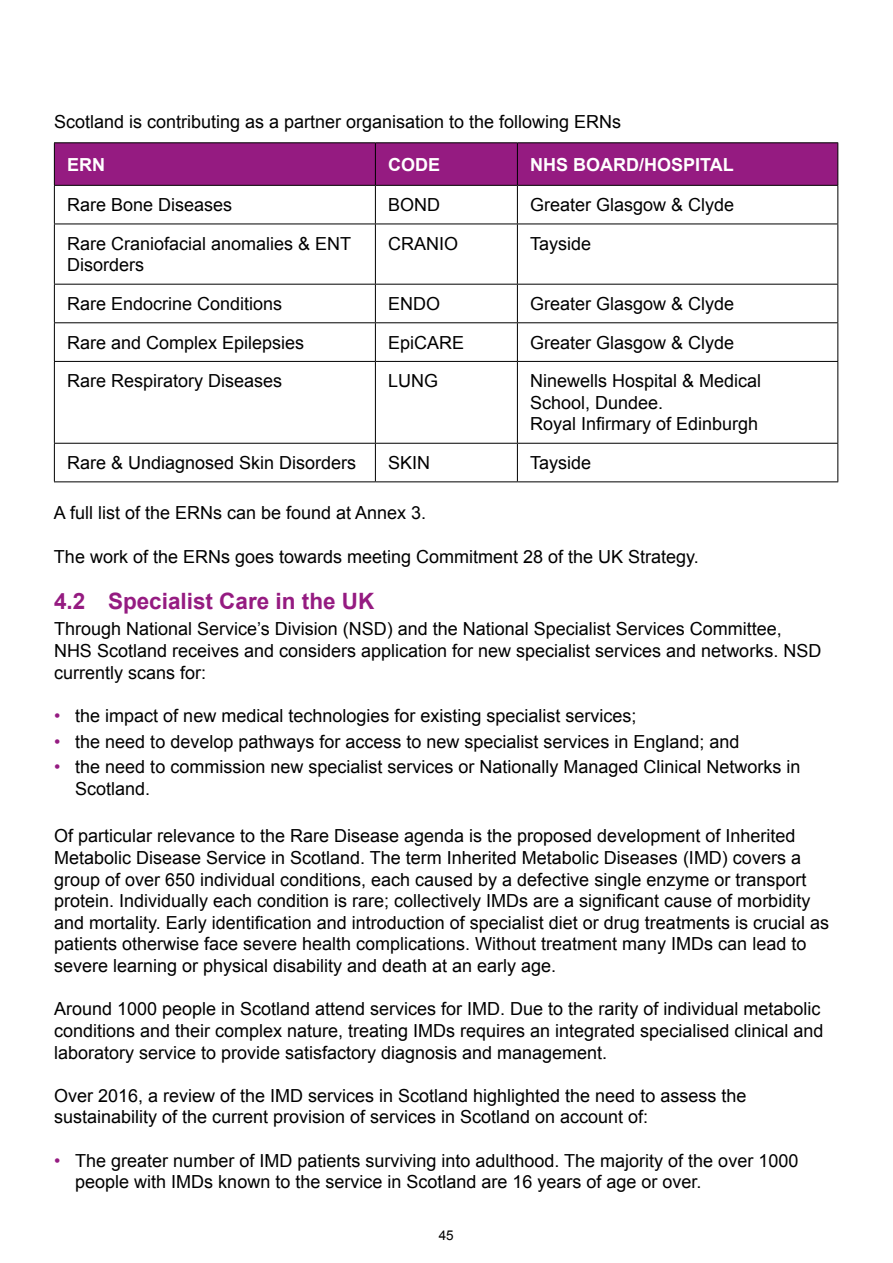
<style>
.page{position:relative;width:893px;height:1263px;background:#fff}
.page>*{position:absolute;margin:0;border:0;box-sizing:border-box;transform-origin:0 0}
.t1{font:700 22.5px "Arial";color:#951b81}
.t2{font:18px/21.6px "Arial";color:#000}
.t3{font:700 18px "Arial";color:#fff}
.t4{font:13.5px "Arial";color:#000}
.s1{color:#951b81}
</style>
<div class="page">
<div style="left:55px;top:143px;width:782px;height:42px;background:#951b81"></div>
<hr style="left:54px;top:142px;width:321px;height:1px;background:#000">
<hr style="left:54px;top:143px;width:1px;height:42px;background:#000">
<hr style="left:375px;top:142px;width:142px;height:1px;background:#000">
<hr style="left:375px;top:143px;width:1px;height:42px;background:#000">
<hr style="left:517px;top:142px;width:321px;height:1px;background:#000">
<hr style="left:517px;top:143px;width:1px;height:42px;background:#000">
<hr style="left:837px;top:143px;width:1px;height:42px;background:#000">
<hr style="left:54px;top:185px;width:321px;height:1px;background:#000">
<hr style="left:54px;top:186px;width:1px;height:38px;background:#000">
<hr style="left:375px;top:185px;width:142px;height:1px;background:#000">
<hr style="left:375px;top:186px;width:1px;height:38px;background:#000">
<hr style="left:517px;top:185px;width:321px;height:1px;background:#000">
<hr style="left:517px;top:186px;width:1px;height:38px;background:#000">
<hr style="left:837px;top:186px;width:1px;height:38px;background:#000">
<hr style="left:54px;top:224px;width:321px;height:1px;background:#000">
<hr style="left:54px;top:224px;width:1px;height:60px;background:#000">
<hr style="left:375px;top:224px;width:142px;height:1px;background:#000">
<hr style="left:375px;top:224px;width:1px;height:60px;background:#000">
<hr style="left:517px;top:224px;width:321px;height:1px;background:#000">
<hr style="left:517px;top:224px;width:1px;height:60px;background:#000">
<hr style="left:837px;top:224px;width:1px;height:60px;background:#000">
<hr style="left:54px;top:284px;width:321px;height:1px;background:#000">
<hr style="left:54px;top:285px;width:1px;height:37px;background:#000">
<hr style="left:375px;top:284px;width:142px;height:1px;background:#000">
<hr style="left:375px;top:285px;width:1px;height:37px;background:#000">
<hr style="left:517px;top:284px;width:321px;height:1px;background:#000">
<hr style="left:517px;top:285px;width:1px;height:37px;background:#000">
<hr style="left:837px;top:285px;width:1px;height:37px;background:#000">
<hr style="left:54px;top:322px;width:321px;height:1px;background:#000">
<hr style="left:54px;top:323px;width:1px;height:38px;background:#000">
<hr style="left:375px;top:322px;width:142px;height:1px;background:#000">
<hr style="left:375px;top:323px;width:1px;height:38px;background:#000">
<hr style="left:517px;top:322px;width:321px;height:1px;background:#000">
<hr style="left:517px;top:323px;width:1px;height:38px;background:#000">
<hr style="left:837px;top:323px;width:1px;height:38px;background:#000">
<hr style="left:54px;top:361px;width:321px;height:1px;background:#000">
<hr style="left:54px;top:362px;width:1px;height:81px;background:#000">
<hr style="left:375px;top:361px;width:142px;height:1px;background:#000">
<hr style="left:375px;top:362px;width:1px;height:81px;background:#000">
<hr style="left:517px;top:361px;width:321px;height:1px;background:#000">
<hr style="left:517px;top:362px;width:1px;height:81px;background:#000">
<hr style="left:837px;top:362px;width:1px;height:81px;background:#000">
<hr style="left:54px;top:443px;width:321px;height:1px;background:#000">
<hr style="left:54px;top:444px;width:1px;height:37px;background:#000">
<hr style="left:375px;top:443px;width:142px;height:1px;background:#000">
<hr style="left:375px;top:444px;width:1px;height:37px;background:#000">
<hr style="left:517px;top:443px;width:321px;height:1px;background:#000">
<hr style="left:517px;top:444px;width:1px;height:37px;background:#000">
<hr style="left:837px;top:444px;width:1px;height:37px;background:#000">
<hr style="left:54px;top:481px;width:321px;height:1px;background:#000">
<hr style="left:375px;top:481px;width:142px;height:1px;background:#000">
<hr style="left:517px;top:481px;width:321px;height:1px;background:#000">
<p class="t2" style="left:54px;top:111px;width:569px">Scotland is contributing as a partner organisation to the following ERNs</p>
<p class="t3" style="left:67px;top:152px;width:39px">ERN</p>
<p class="t3" style="left:388px;top:152px;width:54px">CODE</p>
<p class="t3" style="left:530px;top:152px;width:205px">NHS BOARD/HOSPITAL</p>
<p class="t2" style="left:67px;top:194px;width:167px">Rare Bone Diseases</p>
<p class="t2" style="left:388px;top:194px;width:54px">BOND</p>
<p class="t2" style="left:530px;top:194px;width:206px">Greater Glasgow &amp; Clyde</p>
<p class="t2" style="left:67px;top:233px;width:286px">Rare Craniofacial anomalies &amp; ENT<br>Disorders</p>
<p class="t2" style="left:388px;top:233px;width:72px">CRANIO</p>
<p class="t2" style="left:530px;top:233px;width:63px">Tayside</p>
<p class="t2" style="left:67px;top:293px;width:217px">Rare Endocrine Conditions</p>
<p class="t2" style="left:388px;top:293px;width:54px">ENDO</p>
<p class="t2" style="left:530px;top:293px;width:206px">Greater Glasgow &amp; Clyde</p>
<p class="t2" style="left:67px;top:332px;width:239px">Rare and Complex Epilepsies</p>
<p class="t2" style="left:388px;top:332px;width:78px">EpiCARE</p>
<p class="t2" style="left:530px;top:332px;width:206px">Greater Glasgow &amp; Clyde</p>
<p class="t2" style="left:67px;top:370px;width:217px">Rare Respiratory Diseases</p>
<p class="t2" style="left:388px;top:370px;width:52px">LUNG</p>
<p class="t2" style="left:530px;top:370px;width:233px">Ninewells Hospital &amp; Medical<br>School, Dundee.<br>Royal Infirmary of Edinburgh</p>
<p class="t2" style="left:67px;top:452px;width:291px">Rare &amp; Undiagnosed Skin Disorders</p>
<p class="t2" style="left:388px;top:452px;width:44px">SKIN</p>
<p class="t2" style="left:530px;top:452px;width:63px">Tayside</p>
<p class="t2" style="left:54px;top:502px;width:374px">A full list of the ERNs can be found at Annex 3.</p>
<p class="t2" style="left:54px;top:546px;width:646px">The work of the ERNs goes towards meeting Commitment 28 of the UK Strategy.</p>
<p class="t1" style="left:54px;top:586px;width:322px">4.2 Specialist Care in the UK</p>
<p class="t2" style="left:54px;top:618px;width:769px">Through National Service’s Division (NSD) and the National Specialist Services Committee,<br>NHS Scotland receives and considers application for new specialist services and networks. NSD currently scans for:</p>
<p class="t2" style="left:54px;top:705px;width:584px"><span class="s1">•</span> the impact of new medical technologies for existing specialist services;</p>
<p class="t2" style="left:54px;top:731px;width:687px"><span class="s1">•</span> the need to develop pathways for access to new specialist services in England; and</p>
<p class="t2" style="left:75px;top:756px;width:727px;text-indent:-21px"><span class="s1">•</span> the need to commission new specialist services or Nationally Managed Clinical Networks in<br>Scotland.</p>
<p class="t2" style="left:54px;top:825px;width:776px">Of particular relevance to the Rare Disease agenda is the proposed development of Inherited Metabolic Disease Service in Scotland. The term Inherited Metabolic Diseases (IMD) covers a group of over 650 individual conditions, each caused by a defective single enzyme or transport protein. Individually each condition is rare; collectively IMDs are a significant cause of morbidity and mortality. Early identification and introduction of specialist diet or drug treatments is crucial as patients otherwise face severe health complications. Without treatment many IMDs can lead to severe learning or physical disability and death at an early age.</p>
<p class="t2" style="left:54px;top:998px;width:771px">Around 1000 people in Scotland attend services for IMD. Due to the rarity of individual metabolic conditions and their complex nature, treating IMDs requires an integrated specialised clinical and laboratory service to provide satisfactory diagnosis and management.</p>
<p class="t2" style="left:54px;top:1085px;width:694px">Over 2016, a review of the IMD services in Scotland highlighted the need to assess the sustainability of the current provision of services in Scotland on account of:</p>
<p class="t2" style="left:75px;top:1149px;width:725px;text-indent:-21px"><span class="s1">•</span> The greater number of IMD patients surviving into adulthood. The majority of the over 1000 people with IMDs known to the service in Scotland are 16 years of age or over.</p>
<p class="t4" style="left:439px;top:1226px;width:17px">45</p>
</div>
